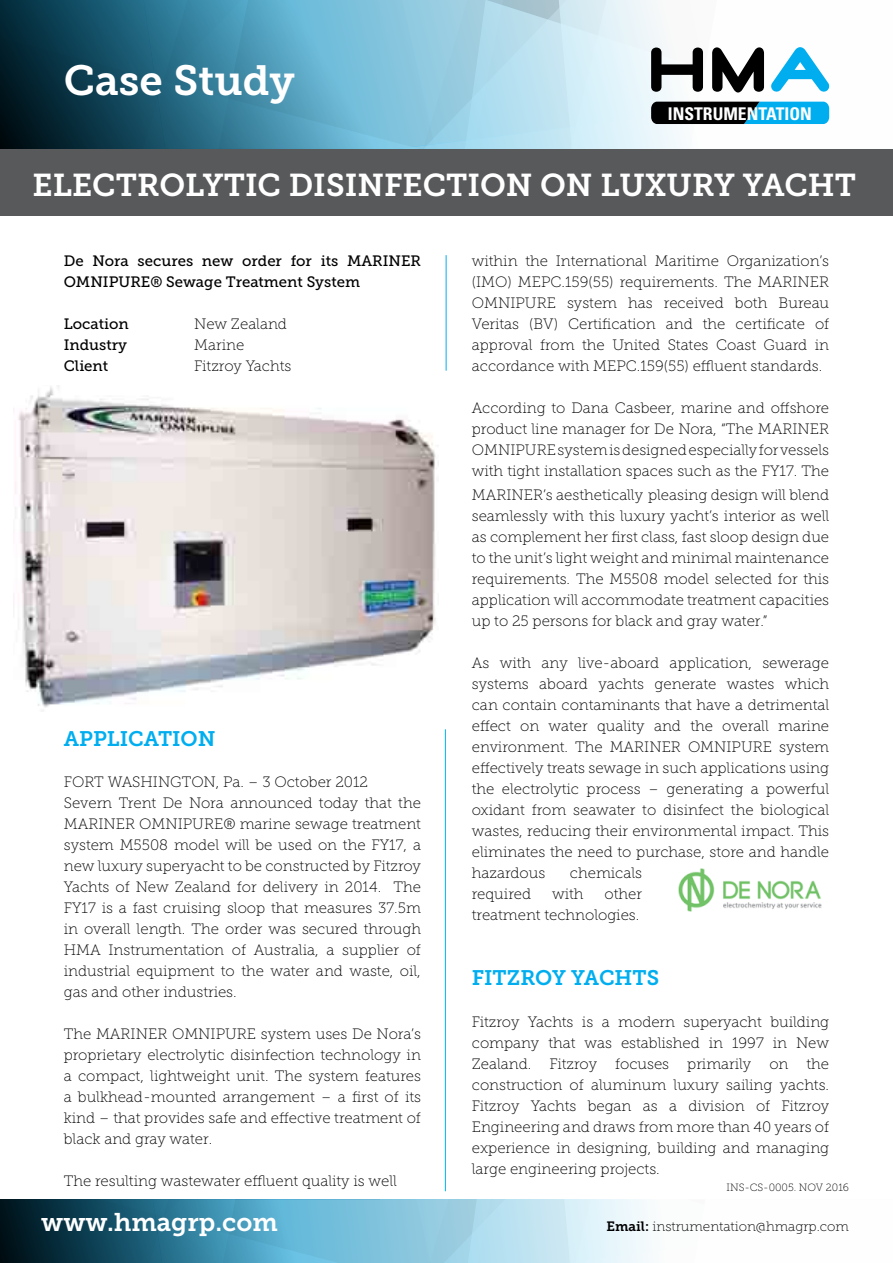
<style>
.page{position:relative;width:893px;height:1263px;background:#fff}
.page>*{position:absolute;margin:0;border:0;box-sizing:border-box;transform-origin:0 0}
.t1{font:42px "Museo Slab 700";color:#fff}
.t2{font:31.5px "Museo Slab 700";color:#fff}
.t3{font:25.5px "Museo Slab 700";color:#fff}
.t4{font:21px "Museo Slab 700";color:#00aeef}
.t5{font:700 condensed 17.55px "Univers";color:#fff}
.t6{font:15px/21px "Museo Slab 100";color:#000;text-align:justify}
.t7{font:15px/21px "Museo Slab 500";color:#000}
.t8{font:13.5px "Museo Slab 100";color:#000}
.t9{font:10.5px "Museo Slab 100";color:#000}
.s1{font-family:"Museo Slab 700"}
</style>
<div class="page">
<svg style="left:380px;top:1199px;width:270px;height:64px;background:#badfed"></svg>
<svg style="left:0;top:1199px;width:380px;height:64px;background:#367891"></svg>
<hr style="left:446px;top:255px;width:1px;height:116px;background:#00aeef">
<div style="left:0;top:149px;width:893px;height:66px;background:#58595b"></div>
<svg style="left:0;top:0;width:830px;height:149px;background:#79a6b8"></svg>
<img style="left:15px;top:385px;width:424px;height:323px">
<img style="left:679px;top:869px;width:142px;height:43px">
<hr style="left:445px;top:729px;width:1px;height:462px;background:#00aeef">
<h1 class="t1" style="left:64px;top:57px;width:233px">CASE STUDY</h1>
<p class="t5" style="left:668px;top:103px;width:145px">INSTRUMENTATION</p>
<h2 class="t2" style="left:33px;top:167px;width:825px">ELECTROLYTIC DISINFECTION ON LUXURY YACHT</h2>
<p class="t7" style="left:64px;top:251px;width:359px">De Nora secures new order for its MARINER<br>OMNIPURE® Sewage Treatment System</p>
<p class="t7" style="left:64px;top:314px;width:66px">Location</p>
<p class="t6" style="left:194px;top:314px;width:94px">New Zealand</p>
<p class="t7" style="left:64px;top:335px;width:65px">Industry</p>
<p class="t6" style="left:194px;top:335px;width:52px">Marine</p>
<p class="t7" style="left:64px;top:356px;width:46px">Client</p>
<p class="t6" style="left:194px;top:356px;width:99px">Fitzroy Yachts</p>
<h3 class="t4" style="left:64px;top:727px;width:153px">APPLICATION</h3>
<p class="t6" style="left:64px;top:771px;width:359px;text-align:left">FORT WASHINGTON, Pa. – 3 October 2012<br>Severn Trent De Nora announced today that the MARINER OMNIPURE® marine sewage treatment system M5508 model will be used on the FY17, a new luxury superyacht to be constructed by Fitzroy Yachts of New Zealand for delivery in 2014. The FY17 is a fast cruising sloop that measures 37.5m in overall length. The order was secured through HMA Instrumentation of Australia, a supplier of industrial equipment to the water and waste, oil, gas and other industries.</p>
<p class="t6" style="left:64px;top:1023px;width:359px">The MARINER OMNIPURE system uses De Nora’s proprietary electrolytic disinfection technology in a compact, lightweight unit. The system features a bulkhead-mounted arrangement – a first of its kind – that provides safe and effective treatment of black and gray water.</p>
<p class="t6" style="left:64px;top:1170px;width:335px">The resulting wastewater effluent quality is well</p>
<p class="t6" style="left:472px;top:251px;width:359px">within the International Maritime Organization’s (IMO) MEPC.159(55) requirements. The MARINER OMNIPURE system has received both Bureau Veritas (BV) Certification and the certificate of approval from the United States Coast Guard in accordance with MEPC.159(55) effluent standards.</p>
<p class="t6" style="left:472px;top:398px;width:359px">According to Dana Casbeer, marine and offshore product line manager for De Nora, “The MARINER OMNIPURE system is designed especially for vessels with tight installation spaces such as the FY17. The</p>
<p class="t6" style="left:472px;top:484px;width:359px">MARINER’s aesthetically pleasing design will blend seamlessly with this luxury yacht’s interior as well as complement her first class, fast sloop design due to the unit’s light weight and minimal maintenance requirements. The M5508 model selected for this application will accommodate treatment capacities up to 25 persons for black and gray water.”</p>
<p class="t6" style="left:472px;top:652px;width:359px">As with any live-aboard application, sewerage systems aboard yachts generate wastes which can contain contaminants that have a detrimental effect on water quality and the overall marine environment. The MARINER OMNIPURE system effectively treats sewage in such applications using the electrolytic process – generating a powerful oxidant from seawater to disinfect the biological wastes, reducing their environmental impact. This eliminates the need to purchase, store and handle hazardous</p>
<p class="t6" style="left:570px;top:862px;width:74px">chemicals</p>
<p class="t6" style="left:472px;top:883px;width:172px;text-align:right">other<br>treatment technologies.</p>
<p class="t6" style="left:472px;top:883px;width:61px">required</p>
<p class="t6" style="left:552px;top:883px;width:33px">with</p>
<h3 class="t4" style="left:472px;top:966px;width:187px">FITZROY YACHTS</h3>
<p class="t6" style="left:472px;top:1012px;width:359px">Fitzroy Yachts is a modern superyacht building company that was established in 1997 in New Zealand. Fitzroy focuses primarily on the construction of aluminum luxury sailing yachts.<br>Fitzroy Yachts began as a division of Fitzroy Engineering and draws from more than 40 years of experience in designing, building and managing large engineering projects.</p>
<p class="t9" style="left:726px;top:1182px;width:124px">INS-CS-0005. NOV 2016</p>
<h3 class="t3" style="left:41px;top:1208px;width:238px">WWW.HMAGRP.COM</h3>
<p class="t8" style="left:606px;top:1219px;width:244px"><span class="s1">EMAIL:</span> instrumentation@hmagrp.com</p>
</div>
